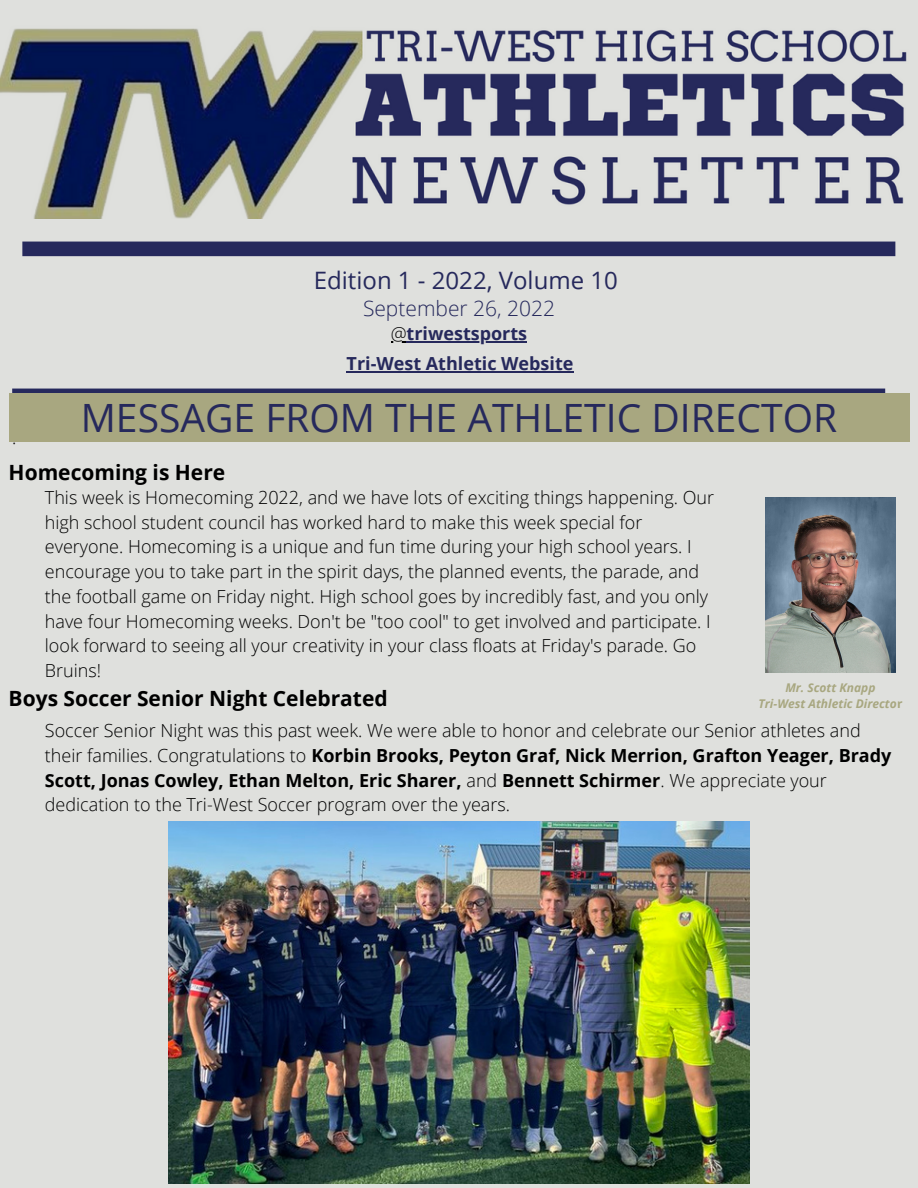
<style>
.page{position:relative;width:918px;height:1188px;background:#dfe0dd}
.page>*{position:absolute;margin:0;border:0;box-sizing:border-box;transform-origin:0 0}
.t1{font:39px "Open Sans";color:#26295c}
.t2{font:24px "Open Sans";color:#26295c}
.t3{font:700 21px "Open Sans";color:#000}
.t4{font:300 21px "Open Sans";color:#26295c}
.t5{font:300 18px/24.8px "Open Sans";color:#000}
.t6{font:700 18px/30.2px "Open Sans";color:#26295c;text-align:center}
.t7{font:italic 700 12px/16px "Open Sans";color:#a8a780;text-align:center}
.s1{font-weight:300;color:#000}
.s2{font-style:normal}
.s3{font-weight:700}
</style>
<div class="page">
<img style="left:0;top:28px;width:907px;height:190px">
<div style="left:22px;top:242px;width:873px;height:14px;background:#26295c"></div>
<hr style="left:12px;top:389px;width:873px;height:4px;background:#26295c">
<div style="left:9px;top:393px;width:901px;height:48px;background:#a8a780"></div>
<img style="left:765px;top:497px;width:131px;height:176px">
<img style="left:168px;top:822px;width:582px;height:362px">
<svg style="left:391px;top:341px;width:16px;height:2px"></svg>
<hr style="left:407px;top:341px;width:120px;height:2px;background:#26295c">
<hr style="left:347px;top:372px;width:227px;height:1px;background:#26295c">
<h2 class="t2" style="left:314px;top:264px;width:306px">Edition 1 - 2022, Volume 10</h2>
<p class="t4" style="left:363px;top:294px;width:193px">September 26, 2022</p>
<p class="t6" style="left:347px;top:318px;width:228px"><span class="s1">@</span>triwestsports<br>Tri-West Athletic Website</p>
<p class="t5" style="left:12px;top:425px;width:6px">.</p>
<h1 class="t1" style="left:81px;top:391px;width:758px">MESSAGE FROM THE ATHLETIC DIRECTOR</h1>
<p class="t3" style="left:9px;top:457px;width:218px">Homecoming is Here</p>
<p class="t5" style="left:45px;top:485px;width:671px">This week is Homecoming 2022, and we have lots of exciting things happening. Our high school student council has worked hard to make this week special for everyone. Homecoming is a unique and fun time during your high school years. I encourage you to take part in the spirit days, the planned events, the parade, and the football game on Friday night. High school goes by incredibly fast, and you only have four Homecoming weeks. Don't be "too cool" to get involved and participate. I look forward to seeing all your creativity in your class floats at Friday's parade. Go Bruins!</p>
<p class="t7" style="left:759px;top:679px;width:145px">Mr. Scott Knapp<br>Tri-West Athletic Directo<span class="s2">r</span></p>
<p class="t3" style="left:9px;top:684px;width:381px">Boys Soccer Senior Night Celebrated</p>
<p class="t5" style="left:45px;top:718px;width:848px">Soccer Senior Night was this past week. We were able to honor and celebrate our Senior athletes and their families. Congratulations to <span class="s3">Korbin Brooks, Peyton Graf, Nick Merrion, Grafton Yeager, Brady Scott, Jonas Cowley, Ethan Melton, Eric Sharer,</span> and <span class="s3">Bennett Schirmer</span>. We appreciate your dedication to the Tri-West Soccer program over the years.</p>
</div>
